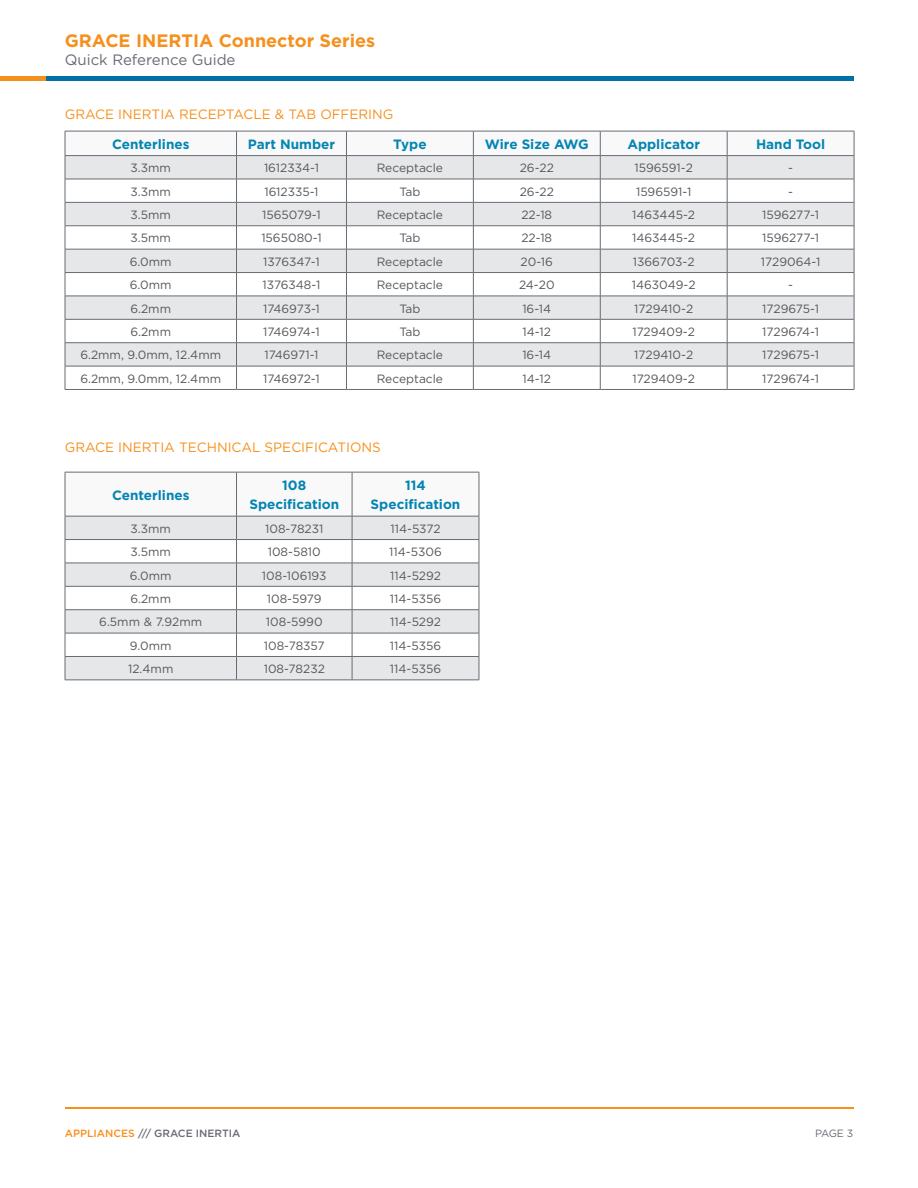
<style>
.page{position:relative;width:918px;height:1188px;background:#fff}
.page>*{position:absolute;margin:0;border:0;box-sizing:border-box;transform-origin:0 0}
.t1{font:700 18px "Gotham";color:#f6901d}
.t2{font:15px "Gotham";color:#686b73}
.t3{font:700 13.5px/19.5px "Gotham";color:#0384b3;text-align:center}
.t4{font:13.5px "Gotham";color:#f6901d}
.t5{font:12px "Gotham";color:#57585a}
.t6{font:500 10.5px "Gotham";color:#686b73}
.t7{font:10.5px "Gotham";color:#686b73}
.s1{color:#f6901d}
</style>
<div class="page">
<svg style="left:65px;top:131px;width:790px;height:258px"></svg>
<hr style="left:65px;top:296px;width:172px;height:1px;background:#686b73">
<hr style="left:237px;top:296px;width:109px;height:1px;background:#686b73">
<hr style="left:346px;top:296px;width:127px;height:1px;background:#686b73">
<hr style="left:473px;top:296px;width:127px;height:1px;background:#686b73">
<hr style="left:600px;top:296px;width:127px;height:1px;background:#686b73">
<hr style="left:727px;top:296px;width:127px;height:1px;background:#686b73">
<hr style="left:65px;top:319px;width:172px;height:1px;background:#686b73">
<hr style="left:237px;top:319px;width:109px;height:1px;background:#686b73">
<hr style="left:346px;top:319px;width:127px;height:1px;background:#686b73">
<hr style="left:473px;top:319px;width:127px;height:1px;background:#686b73">
<hr style="left:600px;top:319px;width:127px;height:1px;background:#686b73">
<hr style="left:727px;top:319px;width:127px;height:1px;background:#686b73">
<hr style="left:65px;top:342px;width:172px;height:1px;background:#686b73">
<hr style="left:237px;top:342px;width:109px;height:1px;background:#686b73">
<hr style="left:346px;top:342px;width:127px;height:1px;background:#686b73">
<hr style="left:473px;top:342px;width:127px;height:1px;background:#686b73">
<hr style="left:600px;top:342px;width:127px;height:1px;background:#686b73">
<hr style="left:727px;top:342px;width:127px;height:1px;background:#686b73">
<hr style="left:65px;top:366px;width:172px;height:1px;background:#686b73">
<hr style="left:237px;top:366px;width:109px;height:1px;background:#686b73">
<hr style="left:346px;top:366px;width:127px;height:1px;background:#686b73">
<hr style="left:473px;top:366px;width:127px;height:1px;background:#686b73">
<hr style="left:600px;top:366px;width:127px;height:1px;background:#686b73">
<hr style="left:727px;top:366px;width:127px;height:1px;background:#686b73">
<hr style="left:65px;top:389px;width:172px;height:1px;background:#686b73">
<hr style="left:237px;top:389px;width:109px;height:1px;background:#686b73">
<hr style="left:346px;top:389px;width:127px;height:1px;background:#686b73">
<hr style="left:473px;top:389px;width:127px;height:1px;background:#686b73">
<hr style="left:600px;top:389px;width:127px;height:1px;background:#686b73">
<hr style="left:727px;top:389px;width:127px;height:1px;background:#686b73">
<svg style="left:65px;top:472px;width:415px;height:208px"></svg>
<hr style="left:65px;top:609px;width:172px;height:1px;background:#686b73">
<hr style="left:237px;top:609px;width:115px;height:1px;background:#686b73">
<hr style="left:352px;top:609px;width:127px;height:1px;background:#686b73">
<hr style="left:65px;top:633px;width:172px;height:1px;background:#686b73">
<hr style="left:237px;top:633px;width:115px;height:1px;background:#686b73">
<hr style="left:352px;top:633px;width:127px;height:1px;background:#686b73">
<hr style="left:65px;top:656px;width:172px;height:1px;background:#686b73">
<hr style="left:237px;top:656px;width:115px;height:1px;background:#686b73">
<hr style="left:352px;top:656px;width:127px;height:1px;background:#686b73">
<hr style="left:65px;top:680px;width:172px;height:1px;background:#686b73">
<hr style="left:237px;top:680px;width:115px;height:1px;background:#686b73">
<hr style="left:352px;top:680px;width:127px;height:1px;background:#686b73">
<hr style="left:65px;top:1107px;width:788px;height:1px;background:#f6901d">
<div style="left:0;top:76px;width:47px;height:5px;background:#f6901d"></div>
<div style="left:46px;top:76px;width:807px;height:5px;background:#0071a6"></div>
<h1 class="t1" style="left:65px;top:30px;width:312px">GRACE INERTIA Connector Series</h1>
<p class="t2" style="left:65px;top:51px;width:172px">Quick Reference Guide</p>
<p class="t4" style="left:65px;top:108px;width:330px">GRACE INERTIA RECEPTACLE &amp; TAB OFFERING</p>
<p class="t3" style="left:112px;top:135px;width:79px">Centerlines</p>
<p class="t3" style="left:248px;top:135px;width:89px">Part Number</p>
<p class="t3" style="left:393px;top:135px;width:35px">Type</p>
<p class="t3" style="left:485px;top:135px;width:105px">Wire Size AWG</p>
<p class="t3" style="left:627px;top:135px;width:74px">Applicator</p>
<p class="t3" style="left:756px;top:135px;width:71px">Hand Tool</p>
<p class="t5" style="left:131px;top:163px;width:42px">3.3mm</p>
<p class="t5" style="left:264px;top:163px;width:56px">1612334-1</p>
<p class="t5" style="left:377px;top:163px;width:68px">Receptacle</p>
<p class="t5" style="left:520px;top:163px;width:36px">26-22</p>
<p class="t5" style="left:634px;top:163px;width:60px">1596591-2</p>
<p class="t5" style="left:788px;top:163px;width:6px">-</p>
<p class="t5" style="left:131px;top:186px;width:42px">3.3mm</p>
<p class="t5" style="left:264px;top:186px;width:56px">1612335-1</p>
<p class="t5" style="left:399px;top:186px;width:23px">Tab</p>
<p class="t5" style="left:520px;top:186px;width:36px">26-22</p>
<p class="t5" style="left:636px;top:186px;width:57px">1596591-1</p>
<p class="t5" style="left:788px;top:186px;width:6px">-</p>
<p class="t5" style="left:131px;top:210px;width:42px">3.5mm</p>
<p class="t5" style="left:262px;top:210px;width:60px">1565079-1</p>
<p class="t5" style="left:377px;top:210px;width:68px">Receptacle</p>
<p class="t5" style="left:521px;top:210px;width:32px">22-18</p>
<p class="t5" style="left:632px;top:210px;width:64px">1463445-2</p>
<p class="t5" style="left:762px;top:210px;width:58px">1596277-1</p>
<p class="t5" style="left:131px;top:233px;width:42px">3.5mm</p>
<p class="t5" style="left:261px;top:233px;width:62px">1565080-1</p>
<p class="t5" style="left:399px;top:233px;width:23px">Tab</p>
<p class="t5" style="left:521px;top:233px;width:32px">22-18</p>
<p class="t5" style="left:632px;top:233px;width:64px">1463445-2</p>
<p class="t5" style="left:762px;top:233px;width:58px">1596277-1</p>
<p class="t5" style="left:130px;top:256px;width:43px">6.0mm</p>
<p class="t5" style="left:263px;top:256px;width:58px">1376347-1</p>
<p class="t5" style="left:377px;top:256px;width:68px">Receptacle</p>
<p class="t5" style="left:521px;top:256px;width:34px">20-16</p>
<p class="t5" style="left:633px;top:256px;width:63px">1366703-2</p>
<p class="t5" style="left:761px;top:256px;width:61px">1729064-1</p>
<p class="t5" style="left:130px;top:280px;width:43px">6.0mm</p>
<p class="t5" style="left:263px;top:280px;width:59px">1376348-1</p>
<p class="t5" style="left:377px;top:280px;width:68px">Receptacle</p>
<p class="t5" style="left:519px;top:280px;width:37px">24-20</p>
<p class="t5" style="left:632px;top:280px;width:65px">1463049-2</p>
<p class="t5" style="left:788px;top:280px;width:6px">-</p>
<p class="t5" style="left:130px;top:303px;width:42px">6.2mm</p>
<p class="t5" style="left:263px;top:303px;width:58px">1746973-1</p>
<p class="t5" style="left:399px;top:303px;width:23px">Tab</p>
<p class="t5" style="left:522px;top:303px;width:30px">16-14</p>
<p class="t5" style="left:634px;top:303px;width:60px">1729410-2</p>
<p class="t5" style="left:762px;top:303px;width:58px">1729675-1</p>
<p class="t5" style="left:130px;top:326px;width:42px">6.2mm</p>
<p class="t5" style="left:263px;top:326px;width:58px">1746974-1</p>
<p class="t5" style="left:399px;top:326px;width:23px">Tab</p>
<p class="t5" style="left:523px;top:326px;width:30px">14-12</p>
<p class="t5" style="left:632px;top:326px;width:64px">1729409-2</p>
<p class="t5" style="left:762px;top:326px;width:58px">1729674-1</p>
<p class="t5" style="left:80px;top:350px;width:142px">6.2mm, 9.0mm, 12.4mm</p>
<p class="t5" style="left:264px;top:350px;width:56px">1746971-1</p>
<p class="t5" style="left:377px;top:350px;width:68px">Receptacle</p>
<p class="t5" style="left:522px;top:350px;width:30px">16-14</p>
<p class="t5" style="left:634px;top:350px;width:60px">1729410-2</p>
<p class="t5" style="left:762px;top:350px;width:58px">1729675-1</p>
<p class="t5" style="left:80px;top:373px;width:142px">6.2mm, 9.0mm, 12.4mm</p>
<p class="t5" style="left:263px;top:373px;width:58px">1746972-1</p>
<p class="t5" style="left:377px;top:373px;width:68px">Receptacle</p>
<p class="t5" style="left:523px;top:373px;width:30px">14-12</p>
<p class="t5" style="left:632px;top:373px;width:64px">1729409-2</p>
<p class="t5" style="left:762px;top:373px;width:58px">1729674-1</p>
<p class="t4" style="left:65px;top:442px;width:318px">GRACE INERTIA TECHNICAL SPECIFICATIONS</p>
<p class="t3" style="left:112px;top:486px;width:79px">Centerlines</p>
<p class="t3" style="left:249px;top:476px;width:91px">108<br>Specification</p>
<p class="t3" style="left:371px;top:476px;width:91px">114<br>Specification</p>
<p class="t5" style="left:131px;top:523px;width:42px">3.3mm</p>
<p class="t5" style="left:265px;top:523px;width:60px">108-78231</p>
<p class="t5" style="left:391px;top:523px;width:52px">114-5372</p>
<p class="t5" style="left:131px;top:547px;width:42px">3.5mm</p>
<p class="t5" style="left:268px;top:547px;width:55px">108-5810</p>
<p class="t5" style="left:389px;top:547px;width:54px">114-5306</p>
<p class="t5" style="left:130px;top:570px;width:43px">6.0mm</p>
<p class="t5" style="left:262px;top:570px;width:66px">108-106193</p>
<p class="t5" style="left:390px;top:570px;width:52px">114-5292</p>
<p class="t5" style="left:130px;top:593px;width:42px">6.2mm</p>
<p class="t5" style="left:267px;top:593px;width:56px">108-5979</p>
<p class="t5" style="left:390px;top:593px;width:53px">114-5356</p>
<p class="t5" style="left:99px;top:617px;width:104px">6.5mm &amp; 7.92mm</p>
<p class="t5" style="left:266px;top:617px;width:58px">108-5990</p>
<p class="t5" style="left:390px;top:617px;width:52px">114-5292</p>
<p class="t5" style="left:130px;top:640px;width:43px">9.0mm</p>
<p class="t5" style="left:264px;top:640px;width:62px">108-78357</p>
<p class="t5" style="left:390px;top:640px;width:53px">114-5356</p>
<p class="t5" style="left:128px;top:664px;width:47px">12.4mm</p>
<p class="t5" style="left:264px;top:664px;width:63px">108-78232</p>
<p class="t5" style="left:390px;top:664px;width:53px">114-5356</p>
<p class="t6" style="left:65px;top:1129px;width:177px"><span class="s1">APPLIANCES</span> /// GRACE INERTIA</p>
<p class="t7" style="left:815px;top:1129px;width:39px">PAGE 3</p>
</div>
